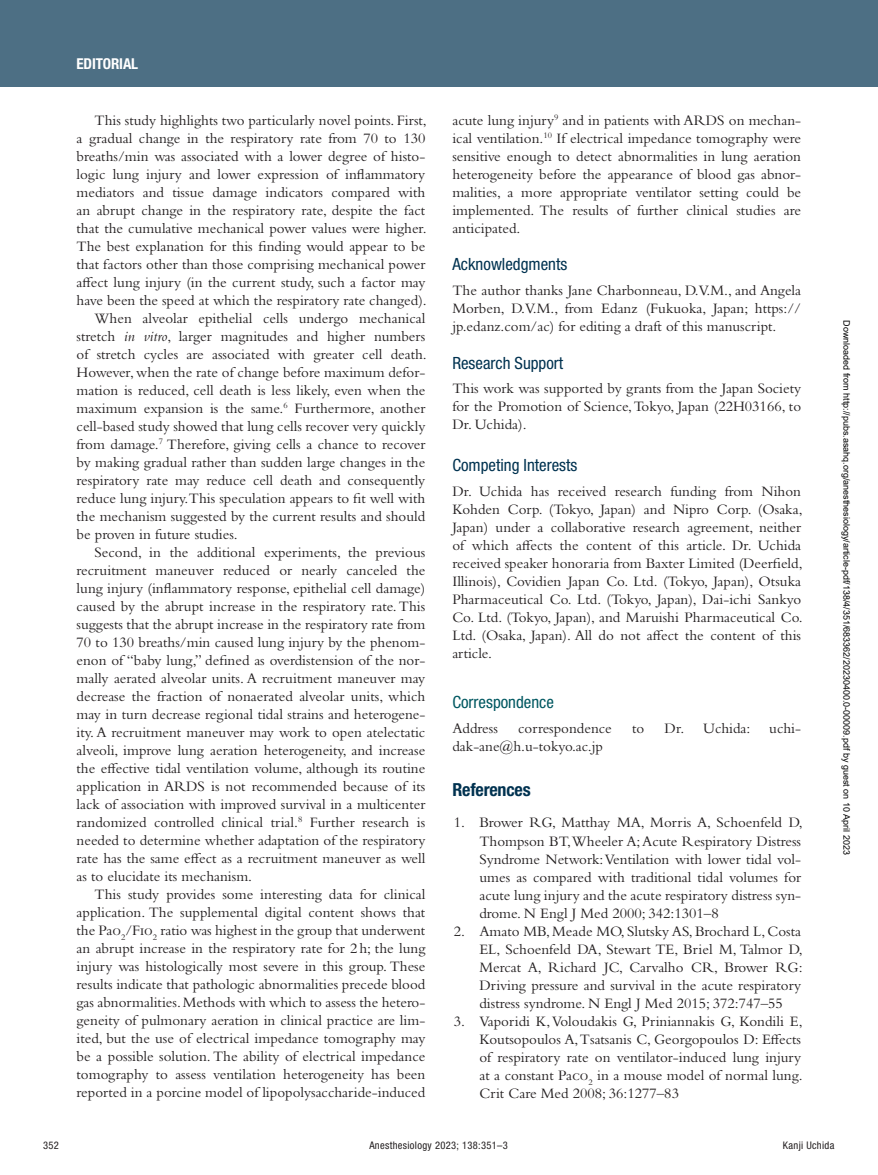
<style>
.page{position:relative;width:878px;height:1175px;background:#fff}
.page>*{position:absolute;margin:0;border:0;box-sizing:border-box;transform-origin:0 0}
.t1{font:700 condensed 18px "Helvetica Neue LT Std";letter-spacing:-.01em;color:#003250}
.t2{font:condensed 16.8px "Helvetica Neue LT Std";color:#003250}
.t3{font:condensed 16.8px "Helvetica Neue LT Std";color:#005861}
.t4{font:15px/18px "Bembo Std";color:#231f20;text-align:justify}
.t5{font:700 condensed 15px "Helvetica Neue LT Std";letter-spacing:-.01em;color:#fff}
.t6{font:condensed 10.5px "Helvetica Neue LT Std";letter-spacing:.03em;color:#231f20}
.t7{font:9px "Arial";color:#000}
.s1{font-style:italic}
</style>
<div class="page">
<div style="left:0;top:0;width:878px;height:86px;background:#4d6f84"></div>
<p class="t5" style="left:77px;top:54px;width:63px">Editorial</p>
<p class="t4" style="left:95px;top:111px;width:334px">This study highlights two particularly novel points. First,</p>
<p class="t4" style="left:77px;top:129px;width:350px">a gradual change in the respiratory rate from 70 to 130</p>
<p class="t4" style="left:77px;top:147px;width:350px">breaths/min was associated with a lower degree of histo-</p>
<p class="t4" style="left:77px;top:165px;width:350px">logic lung injury and lower expression of inflammatory</p>
<p class="t4" style="left:77px;top:183px;width:350px">mediators and tissue damage indicators compared with</p>
<p class="t4" style="left:77px;top:201px;width:350px">an abrupt change in the respiratory rate, despite the fact</p>
<p class="t4" style="left:77px;top:219px;width:352px">that the cumulative mechanical power values were higher.</p>
<p class="t4" style="left:77px;top:237px;width:350px">The best explanation for this finding would appear to be</p>
<p class="t4" style="left:77px;top:255px;width:350px">that factors other than those comprising mechanical power</p>
<p class="t4" style="left:77px;top:273px;width:350px">affect lung injury (in the current study, such a factor may</p>
<p class="t4" style="left:77px;top:291px;width:352px">have been the speed at which the respiratory rate changed).</p>
<p class="t4" style="left:95px;top:309px;width:332px">When alveolar epithelial cells undergo mechanical</p>
<p class="t4" style="left:77px;top:327px;width:350px">stretch <span class="s1">in vitro</span>, larger magnitudes and higher numbers</p>
<p class="t4" style="left:77px;top:345px;width:352px">of stretch cycles are associated with greater cell death.</p>
<p class="t4" style="left:77px;top:363px;width:350px">However, when the rate of change before maximum defor-</p>
<p class="t4" style="left:77px;top:381px;width:350px">mation is reduced, cell death is less likely, even when the</p>
<p class="t4" style="left:77px;top:399px;width:350px">maximum expansion is the same.<sup>6</sup> Furthermore, another</p>
<p class="t4" style="left:77px;top:417px;width:350px">cell-based study showed that lung cells recover very quickly</p>
<p class="t4" style="left:77px;top:435px;width:350px">from damage.<sup>7</sup> Therefore, giving cells a chance to recover</p>
<p class="t4" style="left:77px;top:453px;width:350px">by making gradual rather than sudden large changes in the</p>
<p class="t4" style="left:77px;top:471px;width:350px">respiratory rate may reduce cell death and consequently</p>
<p class="t4" style="left:77px;top:489px;width:350px">reduce lung injury.This speculation appears to fit well with</p>
<p class="t4" style="left:77px;top:507px;width:350px">the mechanism suggested by the current results and should</p>
<p class="t4" style="left:77px;top:525px;width:163px">be proven in future studies.</p>
<p class="t4" style="left:95px;top:543px;width:332px">Second, in the additional experiments, the previous</p>
<p class="t4" style="left:77px;top:561px;width:350px">recruitment maneuver reduced or nearly canceled the</p>
<p class="t4" style="left:77px;top:579px;width:350px">lung injury (inflammatory response, epithelial cell damage)</p>
<p class="t4" style="left:77px;top:597px;width:350px">caused by the abrupt increase in the respiratory rate. This</p>
<p class="t4" style="left:77px;top:615px;width:350px">suggests that the abrupt increase in the respiratory rate from</p>
<p class="t4" style="left:77px;top:633px;width:350px">70 to 130 breaths/min caused lung injury by the phenom-</p>
<p class="t4" style="left:77px;top:651px;width:350px">enon of “baby lung,” defined as overdistension of the nor-</p>
<p class="t4" style="left:77px;top:669px;width:350px">mally aerated alveolar units. A recruitment maneuver may</p>
<p class="t4" style="left:77px;top:687px;width:350px">decrease the fraction of nonaerated alveolar units, which</p>
<p class="t4" style="left:77px;top:705px;width:350px">may in turn decrease regional tidal strains and heterogene-</p>
<p class="t4" style="left:77px;top:723px;width:350px">ity. A recruitment maneuver may work to open atelectatic</p>
<p class="t4" style="left:77px;top:741px;width:350px">alveoli, improve lung aeration heterogeneity, and increase</p>
<p class="t4" style="left:77px;top:759px;width:350px">the effective tidal ventilation volume, although its routine</p>
<p class="t4" style="left:77px;top:777px;width:350px">application in ARDS is not recommended because of its</p>
<p class="t4" style="left:77px;top:795px;width:350px">lack of association with improved survival in a multicenter</p>
<p class="t4" style="left:77px;top:813px;width:350px">randomized controlled clinical trial.<sup>8</sup> Further research is</p>
<p class="t4" style="left:77px;top:831px;width:350px">needed to determine whether adaptation of the respiratory</p>
<p class="t4" style="left:77px;top:849px;width:350px">rate has the same effect as a recruitment maneuver as well</p>
<p class="t4" style="left:77px;top:867px;width:177px">as to elucidate its mechanism.</p>
<p class="t4" style="left:95px;top:885px;width:332px">This study provides some interesting data for clinical</p>
<p class="t4" style="left:77px;top:903px;width:350px">application. The supplemental digital content shows that</p>
<p class="t4" style="left:77px;top:921px;width:350px">the Pao<sub>2</sub>/Fio<sub>2</sub> ratio was highest in the group that underwent</p>
<p class="t4" style="left:77px;top:939px;width:350px">an abrupt increase in the respiratory rate for 2h; the lung</p>
<p class="t4" style="left:77px;top:957px;width:350px">injury was histologically most severe in this group. These</p>
<p class="t4" style="left:77px;top:975px;width:350px">results indicate that pathologic abnormalities precede blood</p>
<p class="t4" style="left:77px;top:993px;width:350px">gas abnormalities. Methods with which to assess the hetero-</p>
<p class="t4" style="left:77px;top:1011px;width:350px">geneity of pulmonary aeration in clinical practice are lim-</p>
<p class="t4" style="left:77px;top:1029px;width:350px">ited, but the use of electrical impedance tomography may</p>
<p class="t4" style="left:77px;top:1047px;width:350px">be a possible solution. The ability of electrical impedance</p>
<p class="t4" style="left:77px;top:1065px;width:350px">tomography to assess ventilation heterogeneity has been</p>
<p class="t4" style="left:77px;top:1083px;width:350px">reported in a porcine model of lipopolysaccharide-induced</p>
<p class="t4" style="left:452px;top:111px;width:350px">acute lung injury<sup>9</sup> and in patients with ARDS on mechan&shy;ical ventilation.<sup>10</sup> If electrical impedance tomography were sensitive enough to detect abnormalities in lung aeration heterogeneity before the appearance of blood gas abnor&shy;malities, a more appropriate ventilator setting could be implemented. The results of further clinical studies are anticipated.</p>
<p class="t2" style="left:452px;top:255px;width:116px">Acknowledgments</p>
<p class="t4" style="left:452px;top:281px;width:350px">The author thanks Jane Charbonneau, D.V.M., and Angela Morben, D.V.M., from Edanz (Fukuoka, Japan; https:// jp.edanz.com/ac) for editing a draft of this manuscript.</p>
<p class="t2" style="left:452px;top:353px;width:112px">Research Support</p>
<p class="t4" style="left:452px;top:379px;width:350px">This work was supported by grants from the Japan Society for the Promotion of Science, Tokyo, Japan (22H03166, to Dr. Uchida).</p>
<p class="t2" style="left:452px;top:456px;width:126px">Competing Interests</p>
<p class="t4" style="left:452px;top:482px;width:352px">Dr. Uchida has received research funding from Nihon Kohden Corp. (Tokyo, Japan) and Nipro Corp. (Osaka, Japan) under a collaborative research agreement, neither of which affects the content of this article. Dr. Uchida received speaker honoraria from Baxter Limited (Deerfield, Illinois), Covidien Japan Co. Ltd. (Tokyo, Japan), Otsuka Pharmaceutical Co. Ltd. (Tokyo, Japan), Dai-ichi Sankyo Co. Ltd. (Tokyo, Japan), and Maruishi Pharmaceutical Co.<br>Ltd. (Osaka, Japan). All do not affect the content of this article.</p>
<p class="t3" style="left:452px;top:692px;width:103px">Correspondence</p>
<p class="t4" style="left:452px;top:718px;width:47px">Address</p>
<p class="t4" style="left:518px;top:718px;width:95px">correspondence</p>
<p class="t4" style="left:632px;top:718px;width:14px">to</p>
<p class="t4" style="left:664px;top:718px;width:87px">Dr. Uchida:</p>
<p class="t4" style="left:769px;top:718px;width:33px">uchi-</p>
<p class="t4" style="left:452px;top:736px;width:152px">dak-ane@h.u-tokyo.ac.jp</p>
<p class="t1" style="left:452px;top:778px;width:80px">References</p>
<p class="t4" style="left:479px;top:813px;width:325px;text-indent:-26px">1. Brower RG, Matthay MA, Morris A, Schoenfeld D, Thompson BT, Wheeler A; Acute Respiratory Distress Syndrome Network: Ventilation with lower tidal vol&shy;umes as compared with traditional tidal volumes for acute lung injury and the acute respiratory distress syn&shy;drome. N Engl J Med 2000; 342:1301–8</p>
<p class="t4" style="left:479px;top:921px;width:325px;text-indent:-26px">2. Amato MB, Meade MO, Slutsky AS, Brochard L, Costa EL, Schoenfeld DA, Stewart TE, Briel M, Talmor D, Mercat A, Richard JC, Carvalho CR, Brower RG:<br>Driving pressure and survival in the acute respiratory distress syndrome. N Engl J Med 2015; 372:747–55</p>
<p class="t4" style="left:479px;top:1011px;width:325px;text-indent:-25px">3. Vaporidi K, Voloudakis G, Priniannakis G, Kondili E, Koutsopoulos A, Tsatsanis C, Georgopoulos D: Effects of respiratory rate on ventilator-induced lung injury at a constant Paco<sub>2</sub> in a mouse model of normal lung.<br>Crit Care Med 2008; 36:1277–83</p>
<p class="t7" style="left:850px;top:320px;width:536px;rotate:90deg">Downloaded from http://pubs.asahq.org/anesthesiology/article-pdf/138/4/351/683362/20230400.0-00009.pdf by guest on 10 April 2023</p>
<p class="t6" style="left:43px;top:1139px;width:17px">352</p>
<p class="t6" style="left:369px;top:1139px;width:140px">Anesthesiology 2023; 138:351–3</p>
<p class="t6" style="left:783px;top:1139px;width:53px">Kanji Uchida</p>
</div>
